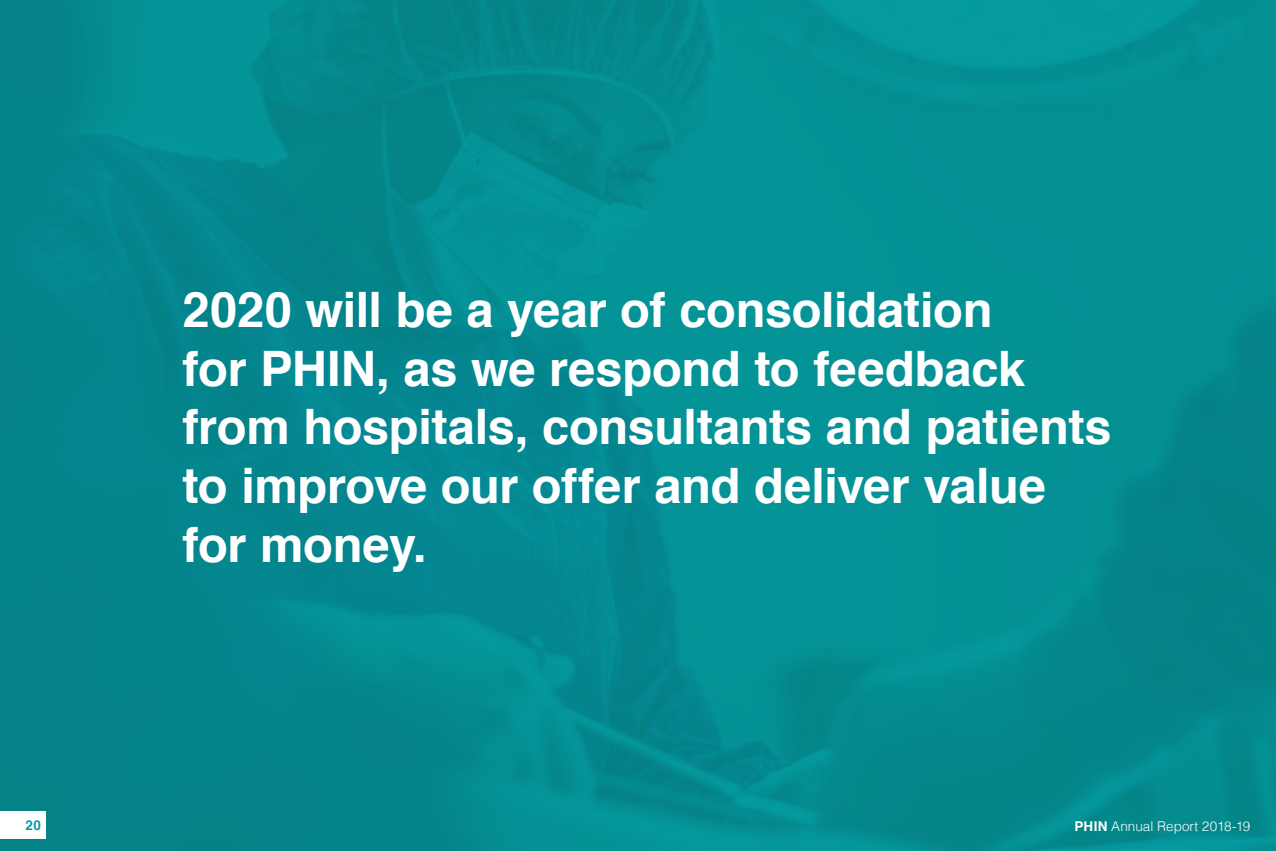
<style>
.page{position:relative;width:1276px;height:851px;background:#fff}
.page>*{position:absolute;margin:0;border:0;box-sizing:border-box;transform-origin:0 0}
.B{font:700 48.75px/58.7px "Helvetica";letter-spacing:-.005em;color:#fff}
.t1{font:300 13.5px "Helvetica";color:#fff}
.t2{font:700 13.5px "Helvetica";color:#059b9f}
.s1{font-weight:700}
</style>
<div class="page">
<img style="left:0;top:0;width:1276px;height:850px">
<div style="left:0;top:811px;width:46px;height:27px;background:#fff"></div>
<p class="B" style="left:182px;top:281px;width:930px">2020 will be a year of consolidation<br>for PHIN, as we respond to feedback from hospitals, consultants and patients to improve our offer and deliver value for money.</p>
<p class="t2" style="left:26px;top:814px;width:17px">20</p>
<p class="t1" style="left:1074px;top:814px;width:177px"><span class="s1">PHIN</span> Annual Report 2018-19</p>
</div>
